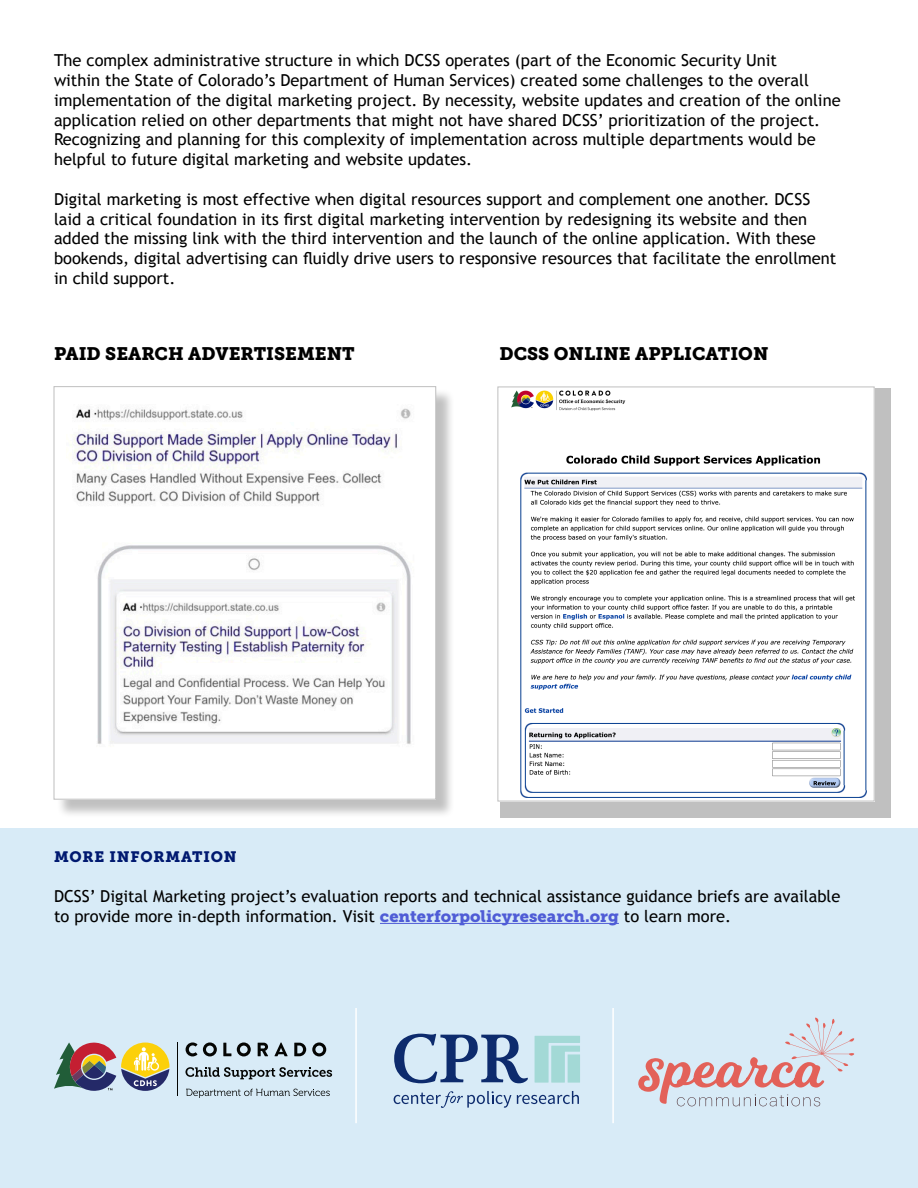
<style>
.page{position:relative;width:918px;height:1188px;background:#fff}
.page>*{position:absolute;margin:0;border:0;box-sizing:border-box;transform-origin:0 0}
.t1{font:18px "Museo Slab 900";color:#000}
.t2{font:16.5px/19.8px "Trebuchet MS";color:#000}
.t3{font:15px "Museo Slab 900";letter-spacing:.05em;color:#001970}
.s1{font-family:"Museo Slab 900";color:#4f5cd6}
</style>
<div class="page">
<div style="left:0;top:828px;width:918px;height:360px;background:#d8ebf7"></div>
<hr style="left:355px;top:1008px;width:2px;height:115px;background:#fff">
<hr style="left:612px;top:1008px;width:2px;height:115px;background:#fff">
<hr style="left:177px;top:1043px;width:1px;height:53px;background:#040503">
<hr style="left:380px;top:923px;width:239px;height:1px;background:#4f5cd6">
<div style="left:500px;top:389px;width:391px;height:429px;background:#c0c0c0"></div>
<img style="left:500px;top:389px;width:373px;height:410px">
<div style="left:498px;top:387px;width:377px;height:414px;border:1px solid #bfbfbf"></div>
<div style="left:56px;top:389px;width:399px;height:429px;background:#000;opacity:.25"></div>
<img style="left:56px;top:389px;width:378px;height:409px">
<div style="left:54px;top:386px;width:382px;height:414px;border:1px solid #bfbfbf"></div>
<svg style="left:54px;top:1042px;width:115px;height:49px"></svg>
<svg style="left:186px;top:1089px;width:144px;height:9px"></svg>
<svg style="left:186px;top:1042px;width:11px;height:14px"></svg>
<svg style="left:203px;top:1042px;width:14px;height:14px"></svg>
<svg style="left:223px;top:1043px;width:8px;height:13px"></svg>
<svg style="left:237px;top:1042px;width:14px;height:14px"></svg>
<svg style="left:258px;top:1043px;width:10px;height:13px"></svg>
<svg style="left:294px;top:1043px;width:12px;height:13px"></svg>
<svg style="left:312px;top:1042px;width:14px;height:14px"></svg>
<svg style="left:274px;top:1042px;width:14px;height:14px"></svg>
<svg style="left:185px;top:1067px;width:147px;height:12px"></svg>
<svg style="left:535px;top:1036px;width:45px;height:47px;background:#acdcdb"></svg>
<div style="left:568px;top:1054px;width:12px;height:29px;background:#a3d9d6"></div>
<svg style="left:394px;top:1034px;width:134px;height:49px"></svg>
<svg style="left:394px;top:1091px;width:117px;height:17px"></svg>
<svg style="left:517px;top:1091px;width:62px;height:13px"></svg>
<svg style="left:638px;top:1018px;width:216px;height:88px"></svg>
<p class="t2" style="left:54px;top:51px;width:788px">The complex administrative structure in which DCSS operates (part of the Economic Security Unit<br>within the State of Colorado’s Department of Human Services) created some challenges to the overall implementation of the digital marketing project. By necessity, website updates and creation of the online application relied on other departments that might not have shared DCSS’ prioritization of the project.<br>Recognizing and planning for this complexity of implementation across multiple departments would be helpful to future digital marketing and website updates.</p>
<p class="t2" style="left:54px;top:189px;width:784px">Digital marketing is most effective when digital resources support and complement one another. DCSS laid a critical foundation in its first digital marketing intervention by redesigning its website and then added the missing link with the third intervention and the launch of the online application. With these bookends, digital advertising can fluidly drive users to responsive resources that facilitate the enrollment in child support.</p>
<p class="t1" style="left:54px;top:343px;width:302px">PAID SEARCH ADVERTISEMENT</p>
<p class="t1" style="left:500px;top:343px;width:271px">DCSS ONLINE APPLICATION</p>
<h3 class="t3" style="left:54px;top:848px;width:184px">MORE INFORMATION</h3>
<p class="t2" style="left:54px;top:886px;width:788px">DCSS’ Digital Marketing project’s evaluation reports and technical assistance guidance briefs are available to provide more in-depth information. Visit <span class="s1">centerforpolicyresearch.org</span> to learn more.</p>
</div>
